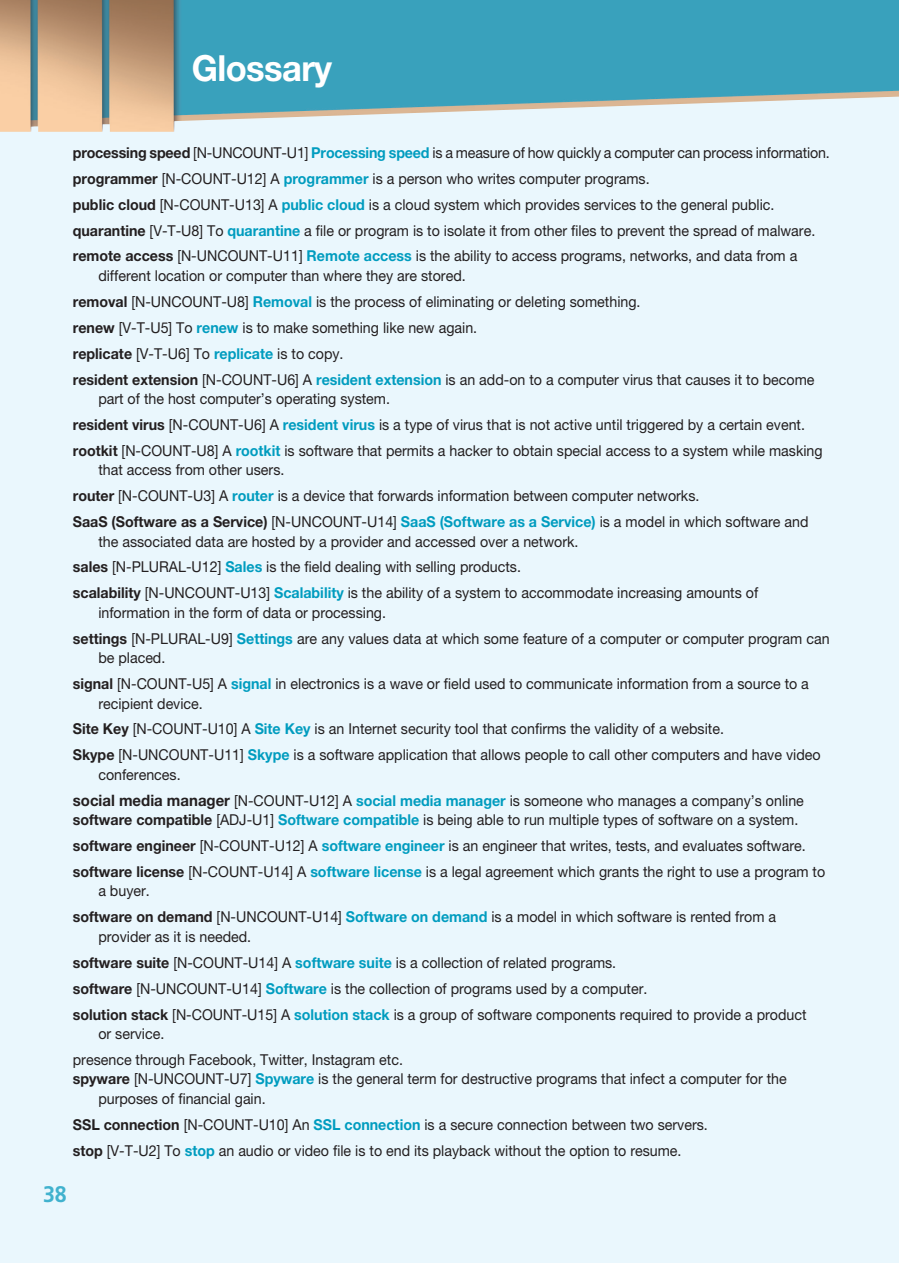
<style>
.page{position:relative;width:899px;height:1263px;background:#fff}
.page>*{position:absolute;margin:0;border:0;box-sizing:border-box;transform-origin:0 0}
.ESP_unit_title{font:700 36px "Helvetica Neue LT Std";letter-spacing:-.02em;color:#fff;scale:.96 1}
.t1{font:700 22.5px "PF Catalog";color:#41b2ce;scale:.95 1}
.ESP_normal_0_6{font:15px/19.5px "Helvetica Neue LT Std";color:#231f20;scale:.95 1}
.s1{font-weight:700}
.s2{font-weight:700;color:#009cbf}
.s3{font-weight:700;font-size:15.75px}
</style>
<div class="page">
<div style="left:893px;top:0;width:6px;height:1263px;background:#eaf7fd"></div>
<div style="left:0;top:0;width:893px;height:1263px;background:#eaf7fd"></div>
<img style="left:0;top:0;width:899px;height:132px">
<svg style="left:892px;top:0;width:7px;height:5px"></svg>
<p class="ESP_unit_title" style="left:192px;top:46px;width:148px">Glossary</p>
<p class="ESP_normal_0_6" style="left:73px;top:143px;width:796px"><span class="s1">processing speed</span> [N-UNCOUNT-U1] <span class="s2">Processing speed</span> is a measure of how quickly a computer can process information.</p>
<p class="ESP_normal_0_6" style="left:73px;top:169px;width:606px"><span class="s1">programmer</span> [N-COUNT-U12] A <span class="s2">programmer</span> is a person who writes computer programs.</p>
<p class="ESP_normal_0_6" style="left:73px;top:194px;width:738px"><span class="s1">public cloud</span> [N-COUNT-U13] A <span class="s2">public cloud</span> is a cloud system which provides services to the general public.</p>
<p class="ESP_normal_0_6" style="left:73px;top:220px;width:780px"><span class="s1">quarantine</span> [V-T-U8] To <span class="s2">quarantine</span> a file or program is to isolate it from other files to prevent the spread of malware.</p>
<p class="ESP_normal_0_6" style="left:98px;top:246px;width:737px;text-indent:-26px"><span class="s1">remote access</span> [N-UNCOUNT-U11] <span class="s2">Remote access</span> is the ability to access programs, networks, and data from a different location or computer than where they are stored.</p>
<p class="ESP_normal_0_6" style="left:73px;top:292px;width:597px"><span class="s1">removal</span> [N-UNCOUNT-U8] <span class="s2">Removal</span> is the process of eliminating or deleting something.</p>
<p class="ESP_normal_0_6" style="left:73px;top:317px;width:425px"><span class="s1">renew</span> [V-T-U5] To <span class="s2">renew</span> is to make something like new again.</p>
<p class="ESP_normal_0_6" style="left:73px;top:343px;width:284px"><span class="s1">replicate</span> [V-T-U6] To <span class="s2">replicate</span> is to copy.</p>
<p class="ESP_normal_0_6" style="left:98px;top:369px;width:755px;text-indent:-26px"><span class="s1">resident extension</span> [N-COUNT-U6] A <span class="s2">resident extension</span> is an add-on to a computer virus that causes it to become part of the host computer’s operating system.</p>
<p class="ESP_normal_0_6" style="left:73px;top:415px;width:770px"><span class="s1">resident virus</span> [N-COUNT-U6] A <span class="s2">resident virus</span> is a type of virus that is not active until triggered by a certain event.</p>
<p class="ESP_normal_0_6" style="left:98px;top:440px;width:764px;text-indent:-26px"><span class="s1">rootkit</span> [N-COUNT-U8] A <span class="s2">rootkit</span> is software that permits a hacker to obtain special access to a system while masking that access from other users.</p>
<p class="ESP_normal_0_6" style="left:73px;top:486px;width:658px"><span class="s1">router</span> [N-COUNT-U3] A <span class="s2">router</span> is a device that forwards information between computer networks.</p>
<p class="ESP_normal_0_6" style="left:98px;top:512px;width:749px;text-indent:-26px"><span class="s1">SaaS (Software as a Service)</span> [N-UNCOUNT-U14] <span class="s2">SaaS (Software as a Service)</span> is a model in which software and the associated data are hosted by a provider and accessed over a network.</p>
<p class="ESP_normal_0_6" style="left:73px;top:557px;width:471px"><span class="s1">sales</span> [N-PLURAL-U12] <span class="s2">Sales</span> is the field dealing with selling products.</p>
<p class="ESP_normal_0_6" style="left:98px;top:583px;width:696px;text-indent:-26px"><span class="s1">scalability</span> [N-UNCOUNT-U13] <span class="s2">Scalability</span> is the ability of a system to accommodate increasing amounts of information in the form of data or processing.</p>
<p class="ESP_normal_0_6" style="left:98px;top:628px;width:771px;text-indent:-26px"><span class="s1">settings</span> [N-PLURAL-U9] <span class="s2">Settings</span> are any values data at which some feature of a computer or computer program can be placed.</p>
<p class="ESP_normal_0_6" style="left:98px;top:674px;width:749px;text-indent:-26px"><span class="s1">signal</span> [N-COUNT-U5] A <span class="s2">signal</span> in electronics is a wave or field used to communicate information from a source to a recipient device.</p>
<p class="ESP_normal_0_6" style="left:73px;top:719px;width:684px"><span class="s1">Site Key</span> [N-COUNT-U10] A <span class="s2">Site Key</span> is an Internet security tool that confirms the validity of a website.</p>
<p class="ESP_normal_0_6" style="left:98px;top:745px;width:762px;text-indent:-26px"><span class="s1">Skype</span> [N-UNCOUNT-U11] <span class="s2">Skype</span> is a software application that allows people to call other computers and have video conferences.</p>
<p class="ESP_normal_0_6" style="left:73px;top:790px;width:771px"><span class="s3">social media manager</span> [N-COUNT-U12] A <span class="s2">social media manager</span> is someone who manages a company’s online</p>
<p class="ESP_normal_0_6" style="left:73px;top:810px;width:763px"><span class="s1">software compatible</span> [ADJ-U1] <span class="s2">Software compatible</span> is being able to run multiple types of software on a system.</p>
<p class="ESP_normal_0_6" style="left:73px;top:836px;width:770px"><span class="s1">software engineer</span> [N-COUNT-U12] A <span class="s2">software engineer</span> is an engineer that writes, tests, and evaluates software.</p>
<p class="ESP_normal_0_6" style="left:98px;top:862px;width:767px;text-indent:-26px"><span class="s1">software license</span> [N-COUNT-U14] A <span class="s2">software license</span> is a legal agreement which grants the right to use a program to a buyer.</p>
<p class="ESP_normal_0_6" style="left:98px;top:907px;width:715px;text-indent:-26px"><span class="s1">software on demand</span> [N-UNCOUNT-U14] <span class="s2">Software on demand</span> is a model in which software is rented from a provider as it is needed.</p>
<p class="ESP_normal_0_6" style="left:73px;top:952px;width:571px"><span class="s1">software suite</span> [N-COUNT-U14] A <span class="s2">software suite</span> is a collection of related programs.</p>
<p class="ESP_normal_0_6" style="left:73px;top:978px;width:604px"><span class="s1">software</span> [N-UNCOUNT-U14] <span class="s2">Software</span> is the collection of programs used by a computer.</p>
<p class="ESP_normal_0_6" style="left:98px;top:1004px;width:747px;text-indent:-26px"><span class="s1">solution stack</span> [N-COUNT-U15] A <span class="s2">solution stack</span> is a group of software components required to provide a product or service.</p>
<p class="ESP_normal_0_6" style="left:73px;top:1049px;width:347px">presence through Facebook, Twitter, Instagram etc.</p>
<p class="ESP_normal_0_6" style="left:98px;top:1069px;width:726px;text-indent:-26px"><span class="s1">spyware</span> [N-UNCOUNT-U7] <span class="s2">Spyware</span> is the general term for destructive programs that infect a computer for the purposes of financial gain.</p>
<p class="ESP_normal_0_6" style="left:73px;top:1114px;width:667px"><span class="s1">SSL connection</span> [N-COUNT-U10] An <span class="s2">SSL connection</span> is a secure connection between two servers.</p>
<p class="ESP_normal_0_6" style="left:73px;top:1140px;width:640px"><span class="s1">stop</span> [V-T-U2] To <span class="s2">stop</span> an audio or video file is to end its playback without the option to resume.</p>
<p class="t1" style="left:43px;top:1181px;width:27px">38</p>
</div>
